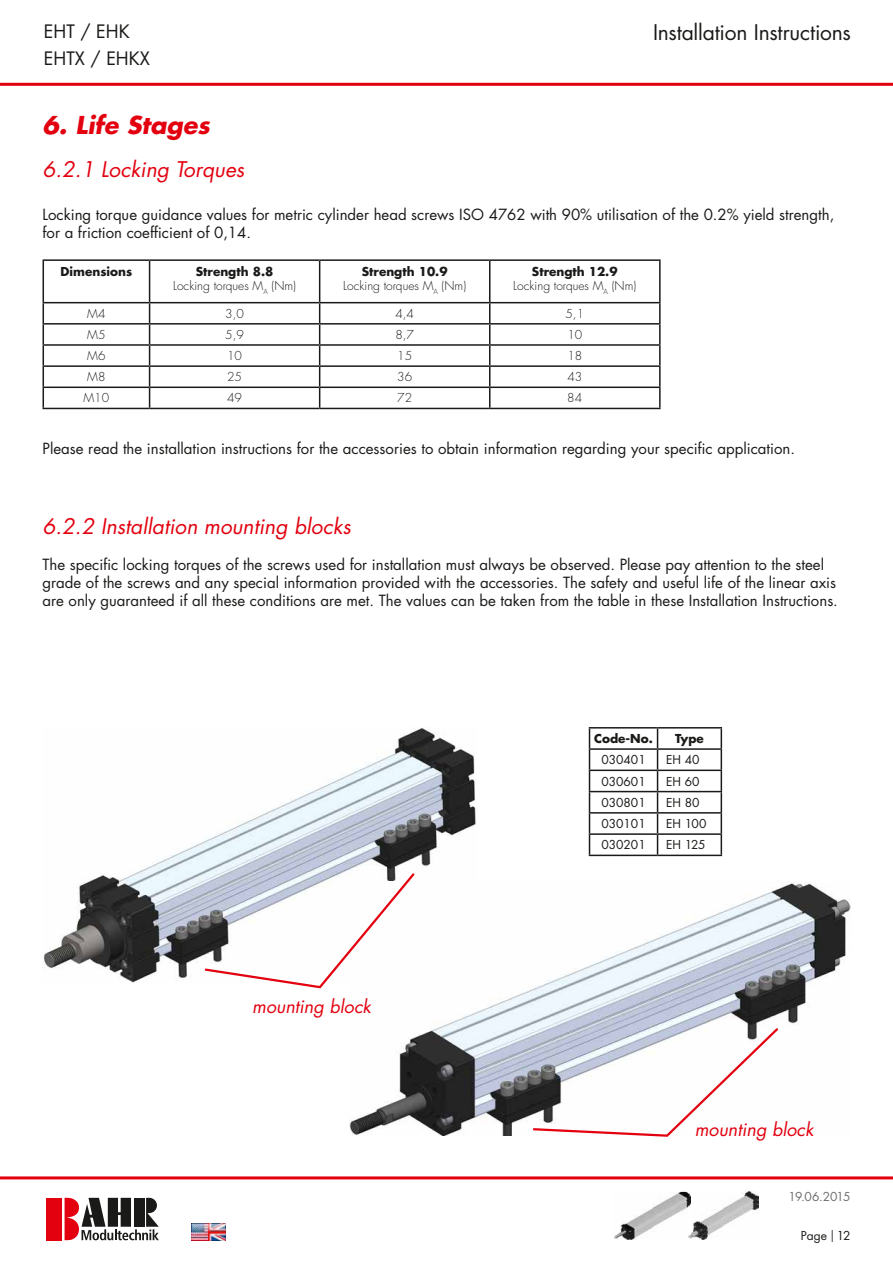
<style>
.page{position:relative;width:893px;height:1263px;background:#fff}
.page>*{position:absolute;margin:0;border:0;box-sizing:border-box;transform-origin:0 0}
.t1{font:italic 700 24px "Futura";color:#e3000f}
.t2{font:italic 21px "Futura";color:#e3000f}
.t3{font:21px "Futura";letter-spacing:-.01em;color:#1a1a18}
.t4{font:italic 18px "Futura";color:#e3000f}
.t5{font:18px/27px "Futura";color:#1a1a18}
.t6{font:15px/18px "Futura";color:#1a1a18}
.t7{font:300 12px/14.4px "Futura";color:#1a1a18;text-align:center}
.t8{font:12px "Futura";color:#1a1a18}
.t9{font:700 12px "Futura";color:#1a1a18}
.t10{font:12px "Futura";letter-spacing:-.075em;color:#6f6f6e}
.s1{font-weight:700}
.s2{font-family:"Minion Pro"}
</style>
<div class="page">
<hr style="left:0;top:1176px;width:893px;height:3px;background:#e3000f">
<hr style="left:0;top:83px;width:893px;height:3px;background:#e3000f">
<div style="left:47px;top:1198px;width:15px;height:42px;background:#e3000f"></div>
<svg style="left:65px;top:1198px;width:94px;height:42px"></svg>
<img style="left:614px;top:1192px;width:144px;height:48px">
<img style="left:688px;top:1192px;width:3px;height:48px">
<img style="left:191px;top:1223px;width:17px;height:17px">
<img style="left:208px;top:1223px;width:17px;height:17px">
<img style="left:44px;top:728px;width:433px;height:254px">
<img style="left:350px;top:881px;width:500px;height:255px">
<svg style="left:203px;top:871px;width:213px;height:118px"></svg>
<svg style="left:532px;top:1026px;width:248px;height:111px"></svg>
<hr style="left:589px;top:727px;width:69px;height:1px;background:#1a1a18">
<hr style="left:658px;top:727px;width:64px;height:1px;background:#1a1a18">
<hr style="left:589px;top:748px;width:69px;height:2px;background:#1a1a18">
<hr style="left:658px;top:748px;width:64px;height:2px;background:#1a1a18">
<hr style="left:589px;top:769px;width:69px;height:2px;background:#1a1a18">
<hr style="left:589px;top:791px;width:69px;height:1px;background:#1a1a18">
<hr style="left:589px;top:812px;width:69px;height:2px;background:#1a1a18">
<hr style="left:658px;top:769px;width:64px;height:2px;background:#1a1a18">
<hr style="left:658px;top:791px;width:64px;height:1px;background:#1a1a18">
<hr style="left:658px;top:812px;width:64px;height:2px;background:#1a1a18">
<svg style="left:589px;top:728px;width:1px;height:127px"></svg>
<hr style="left:589px;top:833px;width:69px;height:2px;background:#1a1a18">
<hr style="left:589px;top:855px;width:69px;height:1px;background:#1a1a18">
<svg style="left:657px;top:728px;width:1px;height:127px"></svg>
<hr style="left:658px;top:833px;width:64px;height:2px;background:#1a1a18">
<svg style="left:721px;top:728px;width:1px;height:127px"></svg>
<hr style="left:658px;top:855px;width:64px;height:1px;background:#1a1a18">
<hr style="left:43px;top:259px;width:107px;height:2px;background:#1a1a18">
<hr style="left:43px;top:261px;width:1px;height:41px;background:#1a1a18">
<hr style="left:150px;top:259px;width:170px;height:2px;background:#1a1a18">
<hr style="left:149px;top:261px;width:1px;height:41px;background:#1a1a18">
<hr style="left:320px;top:259px;width:170px;height:2px;background:#1a1a18">
<hr style="left:319px;top:261px;width:1px;height:41px;background:#1a1a18">
<hr style="left:490px;top:259px;width:171px;height:2px;background:#1a1a18">
<hr style="left:489px;top:261px;width:1px;height:41px;background:#1a1a18">
<hr style="left:659px;top:261px;width:2px;height:41px;background:#1a1a18">
<hr style="left:43px;top:302px;width:107px;height:1px;background:#1a1a18">
<hr style="left:150px;top:302px;width:170px;height:1px;background:#1a1a18">
<hr style="left:320px;top:302px;width:170px;height:1px;background:#1a1a18">
<hr style="left:490px;top:302px;width:171px;height:1px;background:#1a1a18">
<hr style="left:659px;top:303px;width:2px;height:20px;background:#1a1a18">
<hr style="left:43px;top:323px;width:107px;height:2px;background:#1a1a18">
<hr style="left:150px;top:323px;width:170px;height:2px;background:#1a1a18">
<hr style="left:320px;top:323px;width:170px;height:2px;background:#1a1a18">
<hr style="left:490px;top:323px;width:171px;height:2px;background:#1a1a18">
<hr style="left:43px;top:344px;width:107px;height:2px;background:#1a1a18">
<hr style="left:150px;top:344px;width:170px;height:2px;background:#1a1a18">
<hr style="left:320px;top:344px;width:170px;height:2px;background:#1a1a18">
<hr style="left:490px;top:344px;width:171px;height:2px;background:#1a1a18">
<svg style="left:659px;top:325px;width:2px;height:40px"></svg>
<hr style="left:43px;top:365px;width:107px;height:2px;background:#1a1a18">
<hr style="left:150px;top:365px;width:170px;height:2px;background:#1a1a18">
<hr style="left:320px;top:365px;width:170px;height:2px;background:#1a1a18">
<hr style="left:490px;top:365px;width:171px;height:2px;background:#1a1a18">
<hr style="left:659px;top:367px;width:2px;height:20px;background:#1a1a18">
<hr style="left:43px;top:387px;width:107px;height:1px;background:#1a1a18">
<svg style="left:43px;top:303px;width:1px;height:105px"></svg>
<hr style="left:150px;top:387px;width:170px;height:1px;background:#1a1a18">
<svg style="left:149px;top:303px;width:1px;height:105px"></svg>
<hr style="left:320px;top:387px;width:170px;height:1px;background:#1a1a18">
<svg style="left:319px;top:303px;width:1px;height:105px"></svg>
<hr style="left:490px;top:387px;width:171px;height:1px;background:#1a1a18">
<svg style="left:489px;top:303px;width:1px;height:105px"></svg>
<hr style="left:659px;top:388px;width:2px;height:20px;background:#1a1a18">
<hr style="left:43px;top:408px;width:107px;height:1px;background:#1a1a18">
<hr style="left:150px;top:408px;width:170px;height:1px;background:#1a1a18">
<hr style="left:320px;top:408px;width:170px;height:1px;background:#1a1a18">
<hr style="left:490px;top:408px;width:171px;height:1px;background:#1a1a18">
<p class="t5" style="left:44px;top:18px;width:108px">EHT / EHK<br>EHTX / EHKX</p>
<h2 class="t3" style="left:653px;top:19px;width:199px">Installation Instructions</h2>
<h1 class="t1" style="left:43px;top:109px;width:169px">6. Life Stages</h1>
<h2 class="t2" style="left:43px;top:156px;width:203px">6.2.1 Locking Torques</h2>
<p class="t6" style="left:43px;top:206px;width:793px">Locking torque guidance values for metric cylinder head screws ISO 4762 with 90% utilisation of the 0.2% yield strength, for a friction coefficient of 0,14.</p>
<p class="t9" style="left:61px;top:263px;width:73px">Dimensions</p>
<p class="t7" style="left:173px;top:264px;width:124px"><span class="s1">Strength 8.8<br></span>Locking torques M<sub>A</sub> (Nm)</p>
<p class="t7" style="left:343px;top:264px;width:124px"><span class="s1">Strength 10.9<br></span>Locking torques M<sub>A</sub> (Nm)</p>
<p class="t7" style="left:513px;top:264px;width:124px"><span class="s1">Strength 12.9<br></span>Locking torques M<sub>A</sub> (Nm)</p>
<p class="t7" style="left:87px;top:307px;width:20px">M4</p>
<p class="t7" style="left:225px;top:307px;width:20px">3,0</p>
<p class="t7" style="left:395px;top:307px;width:20px">4,4</p>
<p class="t7" style="left:565px;top:307px;width:20px">5,1</p>
<p class="t7" style="left:87px;top:328px;width:20px">M5</p>
<p class="t7" style="left:225px;top:328px;width:20px">5,9</p>
<p class="t7" style="left:395px;top:328px;width:20px">8,7</p>
<p class="t7" style="left:567px;top:328px;width:16px">10</p>
<p class="t7" style="left:87px;top:349px;width:20px">M6</p>
<p class="t7" style="left:227px;top:349px;width:16px">10</p>
<p class="t7" style="left:397px;top:349px;width:16px">15</p>
<p class="t7" style="left:567px;top:349px;width:16px">18</p>
<p class="t7" style="left:87px;top:370px;width:20px">M8</p>
<p class="t7" style="left:227px;top:370px;width:16px">25</p>
<p class="t7" style="left:397px;top:370px;width:16px">36</p>
<p class="t7" style="left:567px;top:370px;width:16px">43</p>
<p class="t7" style="left:84px;top:391px;width:27px">M10</p>
<p class="t7" style="left:227px;top:391px;width:16px">49</p>
<p class="t7" style="left:397px;top:391px;width:16px">72</p>
<p class="t7" style="left:567px;top:391px;width:16px">84</p>
<p class="t6" style="left:43px;top:440px;width:754px">Please read the installation instructions for the accessories to obtain information regarding your specific application.</p>
<h2 class="t2" style="left:43px;top:512px;width:310px">6.2.2 Installation mounting blocks</h2>
<p class="t6" style="left:43px;top:555px;width:797px">The specific locking torques of the screws used for installation must always be observed. Please pay attention to the steel grade of the screws and any special information provided with the accessories. The safety and useful life of the linear axis are only guaranteed if all these conditions are met. The values can be taken from the table in these Installation Instructions.</p>
<p class="t4" style="left:252px;top:995px;width:120px">mounting block</p>
<p class="t9" style="left:594px;top:731px;width:60px">Code-No.</p>
<p class="t9" style="left:675px;top:731px;width:30px">Type</p>
<p class="t8" style="left:601px;top:752px;width:46px">030401</p>
<p class="t8" style="left:666px;top:752px;width:35px">EH 40</p>
<p class="t8" style="left:601px;top:773px;width:46px">030601</p>
<p class="t8" style="left:666px;top:773px;width:35px">EH 60</p>
<p class="t8" style="left:601px;top:795px;width:46px">030801</p>
<p class="t8" style="left:666px;top:795px;width:35px">EH 80</p>
<p class="t8" style="left:601px;top:816px;width:46px">030101</p>
<p class="t8" style="left:666px;top:816px;width:42px">EH 100</p>
<p class="t8" style="left:601px;top:837px;width:46px">030201</p>
<p class="t8" style="left:666px;top:837px;width:41px">EH 125</p>
<p class="t4" style="left:695px;top:1117px;width:120px">mounting block</p>
<p class="t10" style="left:788px;top:1189px;width:63px">19.06.2015</p>
<p class="t8" style="left:801px;top:1227px;width:51px">Page <span class="s2">|</span> 12</p>
</div>
